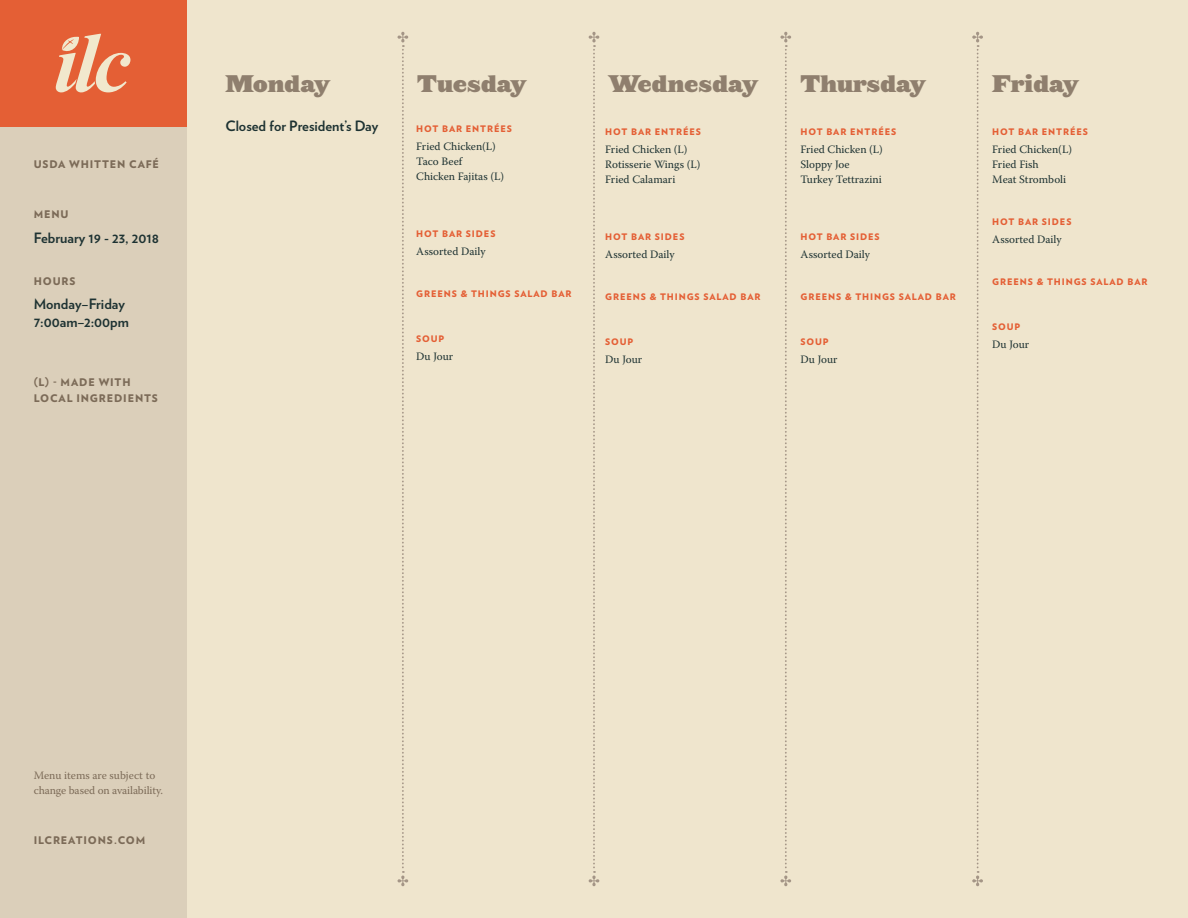
<style>
.page{position:relative;width:1188px;height:918px;background:#efe5cd}
.page>*{position:absolute;margin:0;border:0;box-sizing:border-box;transform-origin:0 0}
.Day_of_Week{font:900 22.35px "Saracen";color:#8f7f6e}
.Hours___Week{font:700 14.25px "Verlag";color:#1d3232}
.Event{font:700 14.25px "Verlag";color:#1d3232}
.Body{font:11.25px "Warnock Pro";color:#1d3232}
.Sidebar_Body{font:11.25px/15px "Warnock Pro";letter-spacing:-.005em;color:#7c6b58}
.Sidebar_Header{font:900 10.5px/16.5px "Verlag";letter-spacing:.08em;color:#7c6b58}
.Body-2{font:900 9px "Verlag";letter-spacing:.1em;color:#e45f35}
</style>
<div class="page">
<div style="left:0;top:0;width:186px;height:918px;background:#dbcfba"></div>
<div style="left:0;top:0;width:186px;height:126px;background:#e45f35"></div>
<svg style="left:398px;top:32px;width:10px;height:854px"></svg>
<svg style="left:589px;top:32px;width:10px;height:854px"></svg>
<svg style="left:780px;top:32px;width:11px;height:854px"></svg>
<svg style="left:972px;top:32px;width:11px;height:854px"></svg>
<svg style="left:56px;top:34px;width:74px;height:58px"></svg>
<h1 class="Sidebar_Header" style="left:34px;top:156px;width:127px">USDA WHITTEN CAFÉ</h1>
<h1 class="Sidebar_Header" style="left:34px;top:205px;width:36px">MENU</h1>
<p class="Hours___Week" style="left:34px;top:226px;width:127px">February 19 - 23, 2018</p>
<h1 class="Sidebar_Header" style="left:34px;top:272px;width:43px">HOURS</h1>
<p class="Hours___Week" style="left:34px;top:293px;width:93px">Monday–Friday</p>
<p class="Hours___Week" style="left:34px;top:310px;width:97px">7:00am–2:00pm</p>
<h1 class="Sidebar_Header" style="left:34px;top:373px;width:125px">(L) - MADE WITH<br>LOCAL INGREDIENTS</h1>
<p class="Day_of_Week" style="left:225px;top:65px;width:106px">Monday</p>
<h3 class="Event" style="left:225px;top:115px;width:154px">Closed for President’s Day</h3>
<p class="Day_of_Week" style="left:417px;top:65px;width:111px">Tuesday</p>
<h2 class="Body-2" style="left:416px;top:122px;width:97px">HOT BAR ENTRÉES</h2>
<p class="Body" style="left:416px;top:140px;width:81px">Fried Chicken(L)</p>
<p class="Body" style="left:416px;top:155px;width:47px">Taco Beef</p>
<p class="Body" style="left:416px;top:170px;width:89px">Chicken Fajitas (L)</p>
<p class="Body-2" style="left:416px;top:227px;width:81px">HOT BAR SIDES</p>
<p class="Body" style="left:416px;top:245px;width:71px">Assorted Daily</p>
<p class="Body-2" style="left:416px;top:287px;width:157px">GREENS &amp; THINGS SALAD BAR</p>
<h2 class="Body-2" style="left:416px;top:332px;width:30px">SOUP</h2>
<p class="Body" style="left:416px;top:350px;width:38px">Du Jour</p>
<p class="Day_of_Week" style="left:609px;top:65px;width:150px">Wednesday</p>
<h2 class="Body-2" style="left:605px;top:124px;width:97px">HOT BAR ENTRÉES</h2>
<p class="Body" style="left:605px;top:142px;width:84px">Fried Chicken (L)</p>
<p class="Body" style="left:605px;top:157px;width:97px">Rotisserie Wings (L)</p>
<p class="Body" style="left:605px;top:172px;width:72px">Fried Calamari</p>
<p class="Body-2" style="left:605px;top:229px;width:81px">HOT BAR SIDES</p>
<p class="Body" style="left:605px;top:247px;width:71px">Assorted Daily</p>
<p class="Body-2" style="left:605px;top:289px;width:157px">GREENS &amp; THINGS SALAD BAR</p>
<h2 class="Body-2" style="left:605px;top:334px;width:30px">SOUP</h2>
<p class="Body" style="left:605px;top:352px;width:38px">Du Jour</p>
<p class="Day_of_Week" style="left:801px;top:65px;width:126px">Thursday</p>
<h2 class="Body-2" style="left:801px;top:124px;width:97px">HOT BAR ENTRÉES</h2>
<p class="Body" style="left:801px;top:142px;width:84px">Fried Chicken (L)</p>
<p class="Body" style="left:801px;top:157px;width:51px">Sloppy Joe</p>
<p class="Body" style="left:801px;top:172px;width:83px">Turkey Tettrazini</p>
<p class="Body-2" style="left:801px;top:229px;width:81px">HOT BAR SIDES</p>
<p class="Body" style="left:801px;top:247px;width:71px">Assorted Daily</p>
<p class="Body-2" style="left:801px;top:289px;width:157px">GREENS &amp; THINGS SALAD BAR</p>
<h2 class="Body-2" style="left:801px;top:334px;width:30px">SOUP</h2>
<p class="Body" style="left:801px;top:352px;width:38px">Du Jour</p>
<p class="Day_of_Week" style="left:992px;top:65px;width:88px">Friday</p>
<h2 class="Body-2" style="left:992px;top:124px;width:97px">HOT BAR ENTRÉES</h2>
<p class="Body" style="left:992px;top:142px;width:81px">Fried Chicken(L)</p>
<p class="Body" style="left:992px;top:157px;width:48px">Fried Fish</p>
<p class="Body" style="left:992px;top:172px;width:76px">Meat Stromboli</p>
<h2 class="Body-2" style="left:992px;top:214px;width:81px">HOT BAR SIDES</h2>
<p class="Body" style="left:992px;top:232px;width:71px">Assorted Daily</p>
<p class="Body-2" style="left:992px;top:274px;width:157px">GREENS &amp; THINGS SALAD BAR</p>
<h2 class="Body-2" style="left:992px;top:319px;width:30px">SOUP</h2>
<p class="Body" style="left:992px;top:337px;width:38px">Du Jour</p>
<p class="Sidebar_Body" style="left:34px;top:768px;width:131px">Menu items are subject to change based on availability.</p>
<h1 class="Sidebar_Header" style="left:34px;top:831px;width:113px">ILCREATIONS.COM</h1>
</div>
